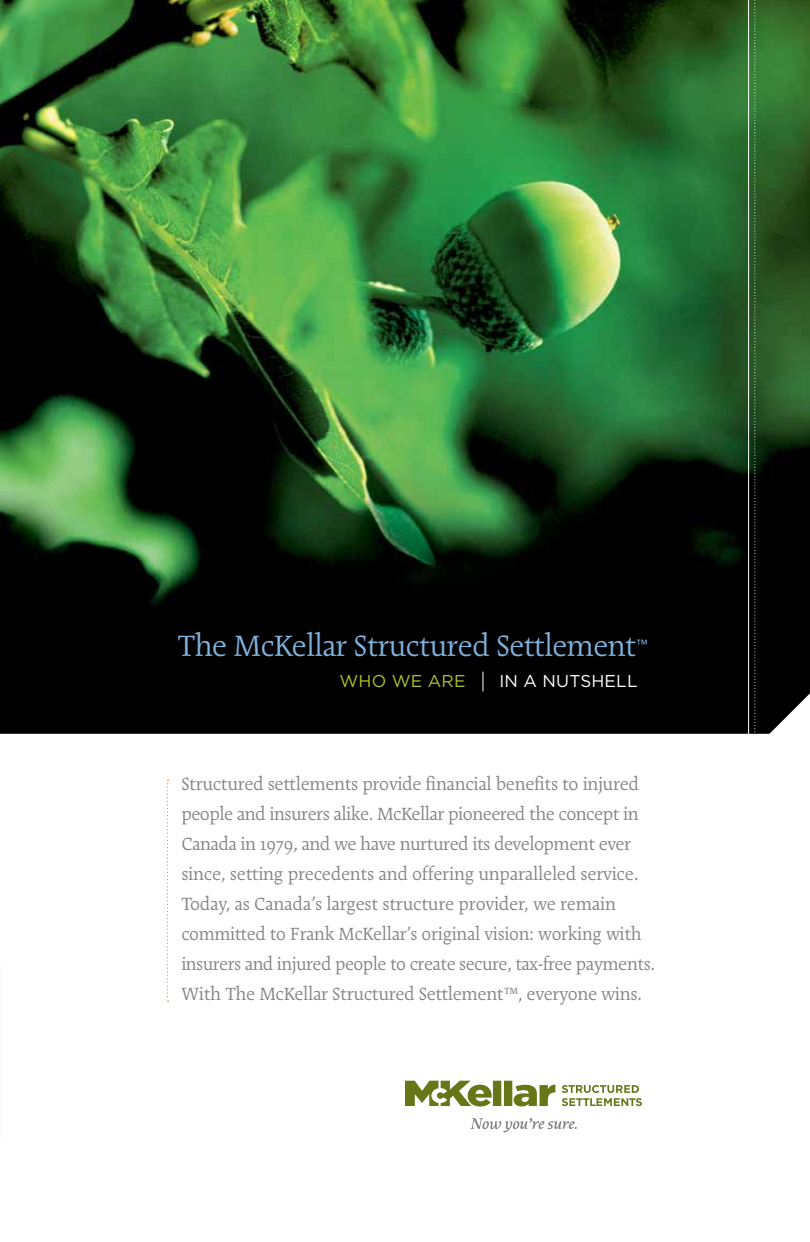
<style>
.page{position:relative;width:810px;height:1242px;background:#fff}
.page>*{position:absolute;margin:0;border:0;box-sizing:border-box;transform-origin:0 0}
.t1{font:33.3px "Cartier";letter-spacing:-.005em;color:#80b2dd}
.t2{font:19.95px/29.8px "Cartier";color:#808285}
.t3{font:17.1px "Gotham";letter-spacing:.01em;color:#fff}
.t4{font:17.1px "Gotham";letter-spacing:.01em;color:#adc32b}
.t5{font:11.7px "Helvetica Neue";color:#80b2dd}
</style>
<div class="page">
<img style="left:0;top:0;width:810px;height:734px">
<svg style="left:483px;top:672px;width:1px;height:19px"></svg>
<svg style="left:167px;top:780px;width:2px;height:222px"></svg>
<hr style="left:748px;top:0;width:1px;height:1242px;background:#fff">
<svg style="left:754px;top:0;width:2px;height:734px"></svg>
<svg style="left:470px;top:1118px;width:107px;height:14px"></svg>
<svg style="left:562px;top:1085px;width:80px;height:21px"></svg>
<svg style="left:405px;top:1081px;width:150px;height:26px"></svg>
<h1 class="t1" style="left:178px;top:628px;width:460px">The McKellar Structured Settlement</h1>
<p class="t5" style="left:636px;top:636px;width:13px">™</p>
<p class="t4" style="left:340px;top:672px;width:127px">WHO WE ARE</p>
<p class="t3" style="left:499px;top:672px;width:140px">IN A NUTSHELL</p>
<p class="t2" style="left:182px;top:769px;width:475px">Structured settlements provide financial benefits to injured people and insurers alike. McKellar pioneered the concept in Canada in 1979, and we have nurtured its development ever since, setting precedents and offering unparalleled service.<br>Today, as Canada’s largest structure provider, we remain committed to Frank McKellar’s original vision: working with insurers and injured people to create secure, tax-free payments.<br>With The McKellar Structured Settlement™, everyone wins.</p>
</div>
